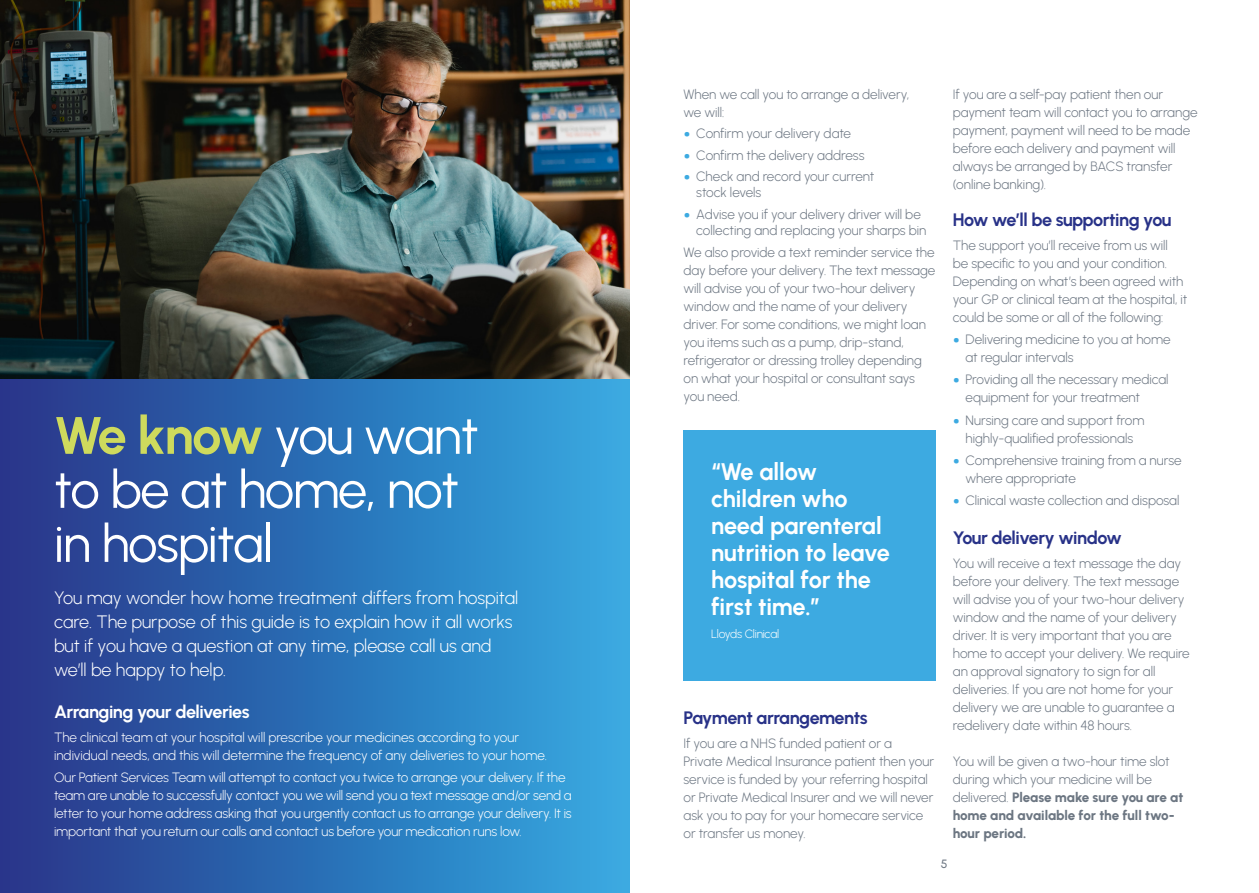
<style>
.page{position:relative;width:1259px;height:893px;background:#fff}
.page>*{position:absolute;margin:0;border:0;box-sizing:border-box;transform-origin:0 0}
.t1{font:52.5px/54px "Urbanist";letter-spacing:-.03em;color:#fff}
.t2{font:700 24px/27px "Urbanist";letter-spacing:-.01em;color:#fff}
.t3{font:300 18px/24px "Urbanist";letter-spacing:-.005em;color:#fff}
.t4{font:700 18px "Urbanist";letter-spacing:-.03em;color:#283288}
.t5{font:700 18px "Urbanist";letter-spacing:-.03em;color:#fff}
.t6{font:300 13.5px/18px "Urbanist";color:#6c7682}
.t7{font:300 13.5px/18px "Urbanist";letter-spacing:-.01em;color:#fff}
.t8{font:300 12px "Urbanist";letter-spacing:-.02em;color:#fff}
.t9{font:500 12px "Urbanist";color:#6c7682}
.s1{font-weight:700;color:#ceda5d}
.s2{font-family:"Lloyds Sans";font-size:14.25px;color:#3daae1}
.s3{font-weight:800}
</style>
<div class="page">
<div style="left:0;top:378px;width:629px;height:515px;background:linear-gradient(to right,#263388,#33aae2)"></div>
<img style="left:0;top:0;width:629px;height:378px">
<div style="left:683px;top:430px;width:252px;height:251px;background:#3daae1"></div>
<h1 class="t1" style="left:54px;top:408px;width:426px"><span class="s1">We know</span> you want to be at home, not in hospital</h1>
<h3 class="t3" style="left:54px;top:585px;width:466px">You may wonder how home treatment differs from hospital care. The purpose of this guide is to explain how it all works but if you have a question at any time, please call us and we’ll be happy to help.</h3>
<h3 class="t5" style="left:54px;top:701px;width:197px">Arranging your deliveries</h3>
<p class="t7" style="left:54px;top:728px;width:494px">The clinical team at your hospital will prescribe your medicines according to your individual needs, and this will determine the frequency of any deliveries to your home.</p>
<p class="t7" style="left:54px;top:768px;width:519px">Our Patient Services Team will attempt to contact you twice to arrange your delivery. If the team are unable to successfully contact you we will send you a text message and/or send a letter to your home address asking that you urgently contact us to arrange your delivery. It is important that you return our calls and contact us before your medication runs low.</p>
<p class="t6" style="left:683px;top:85px;width:227px">When we call you to arrange a delivery, we will:</p>
<p class="t6" style="left:683px;top:124px;width:169px"><span class="s2">•</span> Confirm your delivery date</p>
<p class="t6" style="left:683px;top:146px;width:182px"><span class="s2">•</span> Confirm the delivery address</p>
<p class="t6" style="left:696px;top:168px;width:180px;line-height:16.2px;text-indent:-13px"><span class="s2">•</span> Check and record your current stock levels</p>
<p class="t6" style="left:696px;top:206px;width:231px;line-height:16.2px;text-indent:-13px"><span class="s2">•</span> Advise you if your delivery driver will be collecting and replacing your sharps bin</p>
<p class="t6" style="left:683px;top:244px;width:253px">We also provide a text reminder service the day before your delivery. The text message will advise you of your two-hour delivery window and the name of your delivery driver. For some conditions, we might loan you items such as a pump, drip-stand, refrigerator or dressing trolley depending on what your hospital or consultant says you need.</p>
<h2 class="t2" style="left:711px;top:458px;width:180px">“We allow children who need parenteral nutrition to leave hospital for the first time.”</h2>
<p class="t8" style="left:711px;top:627px;width:70px">Lloyds Clinical</p>
<h3 class="t4" style="left:683px;top:707px;width:186px">Payment arrangements</h3>
<p class="t6" style="left:683px;top:734px;width:252px">If you are a NHS funded patient or a Private Medical Insurance patient then your service is funded by your referring hospital or Private Medical Insurer and we will never ask you to pay for your homecare service or transfer us money.</p>
<p class="t6" style="left:952px;top:85px;width:246px">If you are a self-pay patient then our payment team will contact you to arrange payment, payment will need to be made before each delivery and payment will always be arranged by BACS transfer (online banking).</p>
<h3 class="t4" style="left:952px;top:209px;width:220px">How we’ll be supporting you</h3>
<p class="t6" style="left:952px;top:236px;width:236px">The support you’ll receive from us will<br>be specific to you and your condition.<br>Depending on what’s been agreed with your GP or clinical team at the hospital, it could be some or all of the following:</p>
<p class="t6" style="left:965px;top:330px;width:207px;text-indent:-13px"><span class="s2">•</span> Delivering medicine to you at home at regular intervals</p>
<p class="t6" style="left:965px;top:371px;width:205px;text-indent:-13px"><span class="s2">•</span> Providing all the necessary medical equipment for your treatment</p>
<p class="t6" style="left:952px;top:411px;width:193px;text-align:center"><span class="s2">•</span> Nursing care and support from highly-qualified professionals</p>
<p class="t6" style="left:965px;top:451px;width:218px;text-indent:-13px"><span class="s2">•</span> Comprehensive training from a nurse where appropriate</p>
<p class="t6" style="left:952px;top:491px;width:228px"><span class="s2">•</span> Clinical waste collection and disposal</p>
<h3 class="t4" style="left:952px;top:527px;width:170px">Your delivery window</h3>
<p class="t6" style="left:952px;top:554px;width:238px">You will receive a text message the day before your delivery. The text message will advise you of your two-hour delivery window and the name of your delivery driver. It is very important that you are home to accept your delivery. We require an approval signatory to sign for all deliveries. If you are not home for your delivery we are unable to guarantee a redelivery date within 48 hours.</p>
<p class="t6" style="left:952px;top:752px;width:232px">You will be given a two-hour time slot during which your medicine will be delivered. <span class="s3">Please make sure you are at home and available for the full two&shy;hour period.</span></p>
<p class="t9" style="left:941px;top:856px;width:8px">5</p>
</div>
